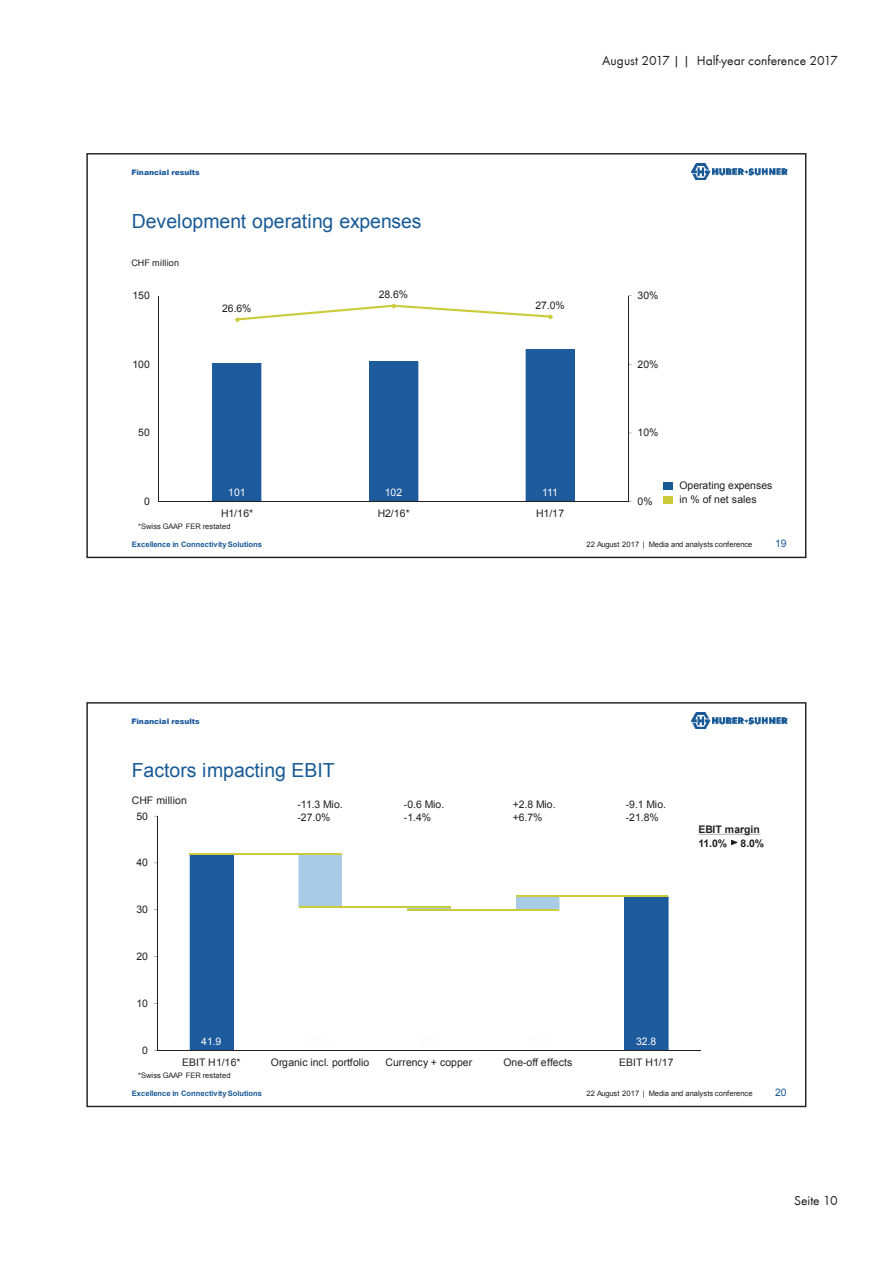
<style>
.page{position:relative;width:893px;height:1263px;background:#fff}
.page>*{position:absolute;margin:0;border:0;box-sizing:border-box;transform-origin:0 0}
.t1{font:19.5px "Arial";color:#195a96}
.t2{font:13.5px "Futura T Boo";color:#231f20}
.t3{font:10.5px/12.6px "Arial";letter-spacing:-.005em;color:#231f20}
.t4{font:700 10.5px/14.1px "Arial";color:#231f20}
.t5{font:10.5px "Arial";letter-spacing:-.005em;color:#f9f9f9}
.t6{font:10.5px "Arial";letter-spacing:.02em;color:#231f20}
.t7{font:10.5px "Arial";color:#195a96}
.t8{font:9px "Arial";letter-spacing:.02em;color:#231f20}
.t9{font:7.5px "Arial";letter-spacing:.015em;color:#231f20}
.t10{font:700 7.5px "Arial";letter-spacing:.01em;color:#195a96}
.t11{font:900 7.5px "Arial";color:#1d5b9d}
.s1{font-family:"font 000000001 f 472431";font-weight:400;font-size:11.85px}
</style>
<div class="page">
<img style="left:691px;top:163px;width:96px;height:17px">
<div style="left:212px;top:363px;width:50px;height:139px;background:#1d5b9d"></div>
<div style="left:369px;top:362px;width:49px;height:140px;background:#1d5b9d"></div>
<div style="left:526px;top:349px;width:49px;height:153px;background:#1d5b9d"></div>
<hr style="left:628px;top:296px;width:1px;height:206px;background:#231f20">
<hr style="left:159px;top:296px;width:1px;height:206px;background:#231f20">
<hr style="left:159px;top:502px;width:469px;height:1px;background:#231f20">
<svg style="left:235px;top:304px;width:318px;height:18px"></svg>
<div style="left:663px;top:483px;width:10px;height:7px;background:#195a96"></div>
<div style="left:663px;top:496px;width:10px;height:7px;background:#cacc3b"></div>
<img style="left:691px;top:712px;width:96px;height:17px">
<div style="left:190px;top:855px;width:44px;height:195px;background:#1d5b9d"></div>
<div style="left:625px;top:896px;width:44px;height:154px;background:#1d5b9d"></div>
<svg style="left:298px;top:855px;width:261px;height:54px"></svg>
<hr style="left:157px;top:816px;width:1px;height:234px;background:#231f20">
<hr style="left:157px;top:1050px;width:544px;height:1px;background:#231f20">
<hr style="left:189px;top:854px;width:153px;height:1px;background:#cacc3b">
<hr style="left:299px;top:906px;width:152px;height:2px;background:#cacc3b">
<hr style="left:407px;top:909px;width:152px;height:2px;background:#cacc3b">
<hr style="left:516px;top:895px;width:152px;height:2px;background:#cacc3b">
<svg style="left:699px;top:834px;width:61px;height:11px"></svg>
<p class="t2" style="left:602px;top:53px;width:237px">August 2017 | | Half-year conference 2017</p>
<p class="t11" style="left:131px;top:167px;width:70px">Financial results</p>
<h1 class="t1" style="left:132px;top:208px;width:291px">Development operating expenses</h1>
<p class="t8" style="left:131px;top:257px;width:49px">CHF million</p>
<p class="t3" style="left:132px;top:289px;width:19px">150</p>
<p class="t3" style="left:132px;top:358px;width:19px">100</p>
<p class="t3" style="left:222px;top:302px;width:31px">26.6%</p>
<p class="t3" style="left:379px;top:288px;width:31px">28.6%</p>
<p class="t3" style="left:535px;top:299px;width:31px">27.0%</p>
<p class="t3" style="left:638px;top:289px;width:22px">30%</p>
<p class="t3" style="left:638px;top:358px;width:22px">20%</p>
<p class="t3" style="left:138px;top:427px;width:13px">50</p>
<p class="t3" style="left:144px;top:495px;width:7px">0</p>
<p class="t5" style="left:228px;top:485px;width:19px">101</p>
<p class="t5" style="left:385px;top:485px;width:19px">102</p>
<p class="t5" style="left:542px;top:485px;width:17px">111</p>
<p class="t3" style="left:221px;top:507px;width:34px">H1/16*</p>
<p class="t3" style="left:378px;top:507px;width:34px">H2/16*</p>
<p class="t3" style="left:536px;top:507px;width:30px">H1/17</p>
<p class="t9" style="left:138px;top:521px;width:94px">*Swiss GAAP FER restated</p>
<p class="t10" style="left:132px;top:539px;width:132px">Excellence in Connectivity Solutions</p>
<p class="t3" style="left:638px;top:427px;width:22px">10%</p>
<p class="t3" style="left:638px;top:495px;width:17px">0%</p>
<p class="t3" style="left:679px;top:479px;width:95px;line-height:13.6px">Operating expenses in % of net sales</p>
<p class="t9" style="left:586px;top:539px;width:168px">22 August 2017 | Media and analysts conference</p>
<p class="t7" style="left:775px;top:536px;width:13px">19</p>
<p class="t11" style="left:131px;top:716px;width:70px">Financial results</p>
<h1 class="t1" style="left:132px;top:757px;width:204px">Factors impacting EBIT</h1>
<p class="t3" style="left:297px;top:798px;width:47px">-11.3 Mio. -27.0%</p>
<p class="t6" style="left:132px;top:794px;width:57px">CHF million</p>
<p class="t3" style="left:136px;top:810px;width:13px">50</p>
<p class="t3" style="left:136px;top:856px;width:13px">40</p>
<p class="t3" style="left:136px;top:903px;width:13px">30</p>
<p class="t3" style="left:136px;top:950px;width:13px">20</p>
<p class="t3" style="left:404px;top:798px;width:42px">-0.6 Mio. -1.4%</p>
<p class="t3" style="left:513px;top:798px;width:44px">+2.8 Mio. +6.7%</p>
<p class="t3" style="left:626px;top:798px;width:42px">-9.1 Mio. -21.8%</p>
<p class="t4" style="left:698px;top:822px;width:67px">EBIT margin<br>11.0% <span class="s1">►</span> 8.0%</p>
<p class="t3" style="left:136px;top:997px;width:13px">10</p>
<p class="t3" style="left:142px;top:1044px;width:7px">0</p>
<p class="t5" style="left:201px;top:1034px;width:22px">41.9</p>
<p class="t5" style="left:636px;top:1034px;width:22px">32.8</p>
<p class="t3" style="left:182px;top:1056px;width:60px">EBIT H1/16*</p>
<p class="t3" style="left:271px;top:1056px;width:100px">Organic incl. portfolio</p>
<p class="t3" style="left:386px;top:1056px;width:88px">Currency + copper</p>
<p class="t3" style="left:503px;top:1056px;width:70px">One-off effects</p>
<p class="t3" style="left:619px;top:1056px;width:56px">EBIT H1/17</p>
<p class="t9" style="left:138px;top:1070px;width:94px">*Swiss GAAP FER restated</p>
<p class="t10" style="left:132px;top:1088px;width:132px">Excellence in Connectivity Solutions</p>
<p class="t9" style="left:586px;top:1088px;width:168px">22 August 2017 | Media and analysts conference</p>
<p class="t7" style="left:775px;top:1085px;width:13px">20</p>
<p class="t2" style="left:794px;top:1193px;width:45px">Seite 10</p>
</div>
